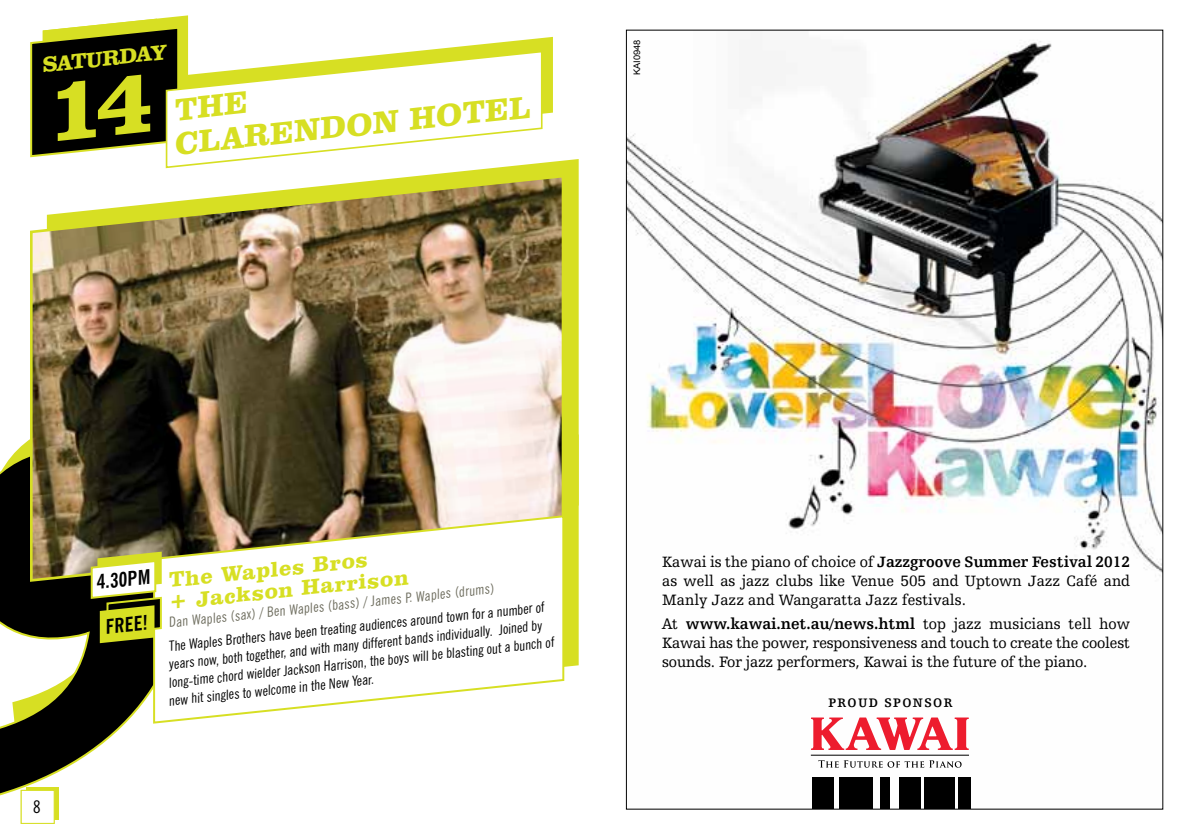
<style>
.page{position:relative;width:1191px;height:840px;background:#fff}
.page>*{position:absolute;margin:0;border:0;box-sizing:border-box;transform-origin:0 0}
.t1{font:700 32px/34px "Clarendon BT";color:#d7df23}
.t2{font:700 21.8px/21.8px "Clarendon BT";color:#d7df23}
.t3{font:700 condensed 20px "News Gothic BT";color:#000}
.t4{font:condensed 17.6px "News Gothic BT";color:#000}
.t5{font:15.8px/19px "Humanist Slabserif 712 BT";color:#000;text-align:justify}
.t6{font:condensed 14px/18px "News Gothic BT";color:#000}
.t7{font:condensed 14px "News Gothic BT";color:#6e6d5e}
.t8{font:700 13px "Humanist Slabserif 712 BT";letter-spacing:.11em;color:#000}
.t9{font:9px "Arial";color:#000}
.s1{font-weight:700}
</style>
<div class="page">
<div style="left:26px;top:786px;width:33px;height:33px;background:#d7df23"></div>
<div style="left:21px;top:789px;width:33px;height:34px;background:#fff;border:1px solid #d7df23"></div>
<svg style="left:565px;top:562px;width:13px;height:105px"></svg>
<svg style="left:0;top:442px;width:152px;height:355px"></svg>
<svg style="left:446px;top:159px;width:133px;height:403px;background:#d8e02b"></svg>
<img style="left:29px;top:173px;width:536px;height:410px">
<svg style="left:152px;top:514px;width:413px;height:210px"></svg>
<svg style="left:188px;top:37px;width:365px;height:77px"></svg>
<svg style="left:165px;top:50px;width:378px;height:119px"></svg>
<img style="left:628px;top:41px;width:533px;height:766px">
<svg style="left:811px;top:717px;width:157px;height:32px"></svg>
<svg style="left:818px;top:759px;width:143px;height:8px"></svg>
<hr style="left:811px;top:754px;width:158px;height:1px;background:#000">
<div style="left:811px;top:776px;width:22px;height:32px;background:#000"></div>
<div style="left:958px;top:776px;width:12px;height:32px;background:#000"></div>
<div style="left:899px;top:776px;width:22px;height:32px;background:#000"></div>
<div style="left:880px;top:776px;width:9px;height:32px;background:#000"></div>
<div style="left:839px;top:776px;width:34px;height:32px;background:#000"></div>
<div style="left:923px;top:776px;width:31px;height:32px;background:#000"></div>
<svg style="left:90px;top:550px;width:73px;height:94px"></svg>
<svg style="left:30px;top:15px;width:158px;height:143px"></svg>
<h2 class="t2" style="left:84px;top:49px;width:36px;rotate:-6deg">URDA</h2>
<h1 class="t1" style="left:168px;top:92px;width:78px;rotate:-6deg">THE<br>CLARENDON</h1>
<h1 class="t1" style="left:406px;top:101px;width:52px;rotate:-6deg">HOTEL</h1>
<p class="t9" style="left:631px;top:75px;width:37px;rotate:-90deg">KAI0948</p>
<p class="t4" style="left:33px;top:795px;width:9px">8</p>
<p class="t3" style="left:95px;top:569px;width:56px;rotate:-6deg">4.30PM</p>
<p class="t3" style="left:104px;top:614px;width:44px;rotate:-6deg">FREE!</p>
<h2 class="t2" style="left:165px;top:568px;width:246px;rotate:-6deg">The W aples Bros<br>+ Jackson Harrison</h2>
<p class="t7" style="left:168px;top:613px;width:328px;rotate:-6deg">Dan Waples (sax) / Ben Waples (bass) / James P. Waples (drums)</p>
<p class="t6" style="left:162px;top:637px;width:390px;text-indent:6px;rotate:-6deg">The Waples Brothers have been treating audiences around town for a number of years now, both together, and with many different bands individually. Joined by long-time chord wielder Jackson Harrison, the boys will be blasting out a bunch of new hit singles to welcome in the New Year.</p>
<p class="t5" style="left:662px;top:551px;width:469px">Kawai is the piano of choice of <span class="s1">Jazzgroove Summer Festival 2012 </span>as well as jazz clubs like Venue 505 and Uptown Jazz Café and Manly Jazz and Wangaratta Jazz festivals.</p>
<p class="t5" style="left:662px;top:613px;width:469px">At <span class="s1">www.kawai.net.au/news.html</span> top jazz musicians tell how Kawai has the power, responsiveness and touch to create the coolest sounds. For jazz performers, Kawai is the future of the piano.</p>
<p class="t8" style="left:828px;top:694px;width:125px">PROUD SPONSOR</p>
</div>
